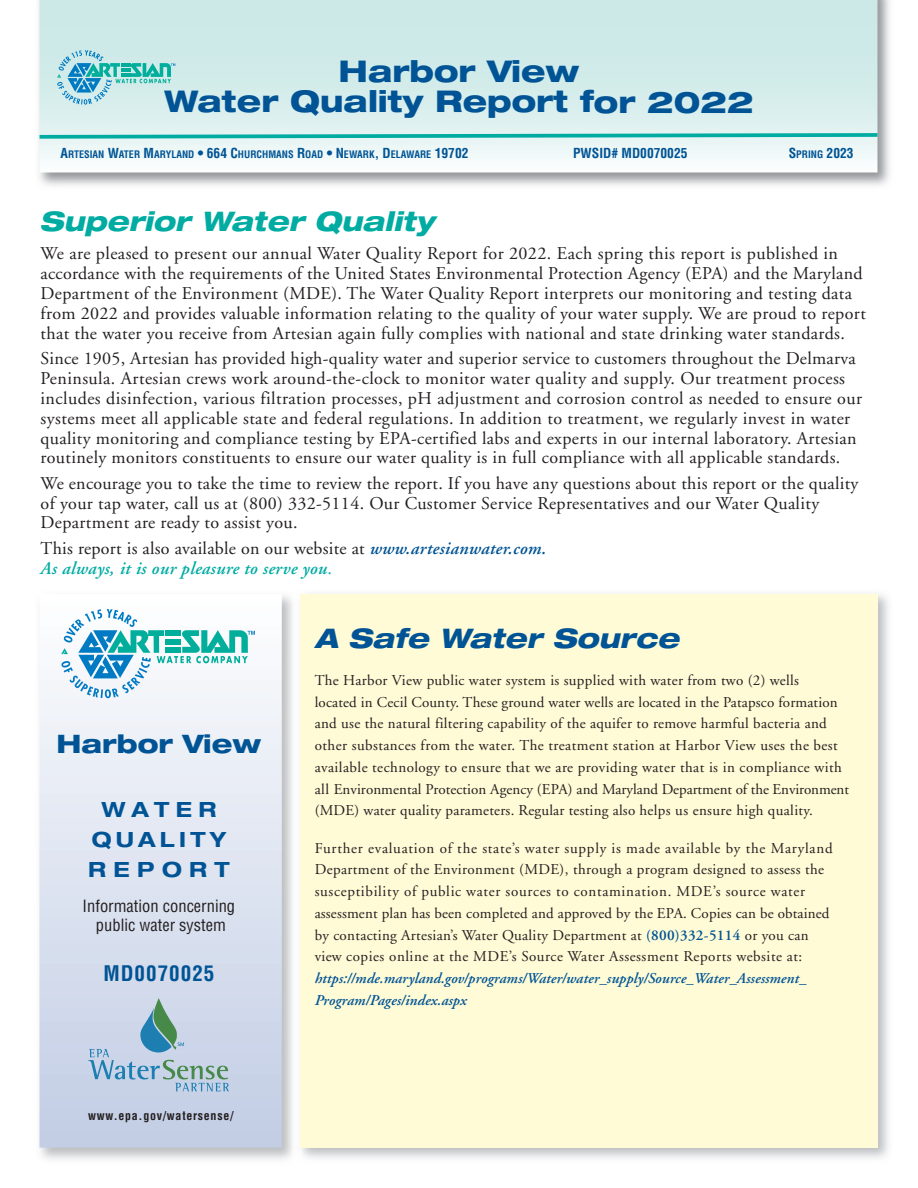
<style>
.page{position:relative;width:918px;height:1188px;background:#fff}
.page>*{position:absolute;margin:0;border:0;box-sizing:border-box;transform-origin:0 0}
.t1{font:800 expanded 30px/30px "Helvetica Neue";color:#005495;text-align:center}
.t2{font:italic 800 expanded 27px "Helvetica Neue";color:#00aca2}
.t3{font:italic 800 expanded 27px "Helvetica Neue";color:#005495}
.t4{font:800 expanded 25.5px "Helvetica Neue";color:#005495}
.t5{font:700 expanded 21px/30px "Helvetica Neue";letter-spacing:.28em;color:#005495;text-align:center}
.t6{font:700 condensed 21px "Helvetica";letter-spacing:.05em;color:#005495}
.t7{font:18px/19.8px "Adobe Garamond";letter-spacing:.02em;color:#231f20}
.t8{font:condensed 16.5px/19.5px "Helvetica";color:#231f20;text-align:center}
.t9{font:15px/21.8px "Adobe Garamond";letter-spacing:.02em;color:#231f20}
.t10{font:italic 600 15px/21.8px "Adobe Garamond";letter-spacing:.005em;color:#005495}
.t11{font:700 condensed 13.5px "Helvetica";color:#005495}
.t12{font:700 condensed 12px "Helvetica";letter-spacing:.06em;color:#231f20}
.t13{font:700 condensed 10.2px "Helvetica";color:#005495}
.s1{font-size:13.5px}
.s2{font-size:10.2px}
.s3{font-weight:600;font-style:italic;color:#005495}
.s4{font-weight:600;font-style:italic;color:#00aca2}
.s5{color:#00aca2}
.s6{font-weight:600;color:#005495}
</style>
<div class="page">
<img style="left:39px;top:0;width:851px;height:186px">
<div style="left:40px;top:0;width:838px;height:172px;background:linear-gradient(to bottom,#c2e5e3,#eff8f8)"></div>
<div style="left:40px;top:594px;width:242px;height:554px;background:linear-gradient(to bottom,#fefefe,#c1cce4)"></div>
<div style="left:300px;top:594px;width:578px;height:554px;background:#fffbd6"></div>
<svg style="left:39px;top:131px;width:842px;height:10px;background:#8fd8d4"></svg>
<svg style="left:88px;top:998px;width:141px;height:93px;background:#b3c8d8"></svg>
<svg style="left:61px;top:609px;width:194px;height:89px"></svg>
<svg style="left:57px;top:50px;width:118px;height:55px;background:#9cd6da"></svg>
<h1 class="t1" style="left:164px;top:56px;width:591px">Harbor View<br>Water Quality Report for 2022</h1>
<p class="t13" style="left:61px;top:148px;width:409px"><span class="s1">A</span>RTESIAN <span class="s1">W</span>ATER <span class="s1">M</span>ARYLAND <span class="s1">• 664 C</span>HURCHMANS <span class="s1">R</span>OAD <span class="s1">• N</span>EWARK<span class="s1">, D</span>ELAWARE <span class="s1">19702</span></p>
<p class="t11" style="left:573px;top:145px;width:116px">PWSID# MD0070025</p>
<p class="t11" style="left:789px;top:145px;width:66px">S<span class="s2">PRING</span> 2023</p>
<h2 class="t2" style="left:40px;top:204px;width:396px">Superior Water Quality</h2>
<p class="t7" style="left:41px;top:244px;width:827px">We are pleased to present our annual Water Quality Report for 2022. Each spring this report is published in accordance with the requirements of the United States Environmental Protection Agency (EPA) and the Maryland Department of the Environment (MDE). The Water Quality Report interprets our monitoring and testing data from 2022 and provides valuable information relating to the quality of your water supply. We are proud to report that the water you receive from Artesian again fully complies with national and state drinking water standards.</p>
<p class="t7" style="left:41px;top:349px;width:823px">Since 1905, Artesian has provided high-quality water and superior service to customers throughout the Delmarva Peninsula. Artesian crews work around-the-clock to monitor water quality and supply. Our treatment process includes disinfection, various filtration processes, pH adjustment and corrosion control as needed to ensure our systems meet all applicable state and federal regulations. In addition to treatment, we regularly invest in water quality monitoring and compliance testing by EPA-certified labs and experts in our internal laboratory. Artesian routinely monitors constituents to ensure our water quality is in full compliance with all applicable standards.</p>
<p class="t7" style="left:41px;top:474px;width:819px">We encourage you to take the time to review the report. If you have any questions about this report or the quality of your tap water, call us at (800) 332-5114. Our Customer Service Representatives and our Water Quality<br>Department are ready to assist you.</p>
<p class="t7" style="left:41px;top:539px;width:507px">This report is also available on our website at <span class="s3">www.artesianwater.com.<br></span><span class="s4">As always, it is our pleasure to serve you</span><span class="s5">.</span></p>
<h3 class="t4" style="left:57px;top:727px;width:206px">Harbor View</h3>
<p class="t5" style="left:88px;top:794px;width:143px">WATER<br>QUALITY<br>REPORT</p>
<p class="t8" style="left:83px;top:896px;width:154px">Information concerning public water system</p>
<p class="t6" style="left:103px;top:961px;width:113px">MD0070025</p>
<p class="t12" style="left:88px;top:1108px;width:147px">www.epa.gov/watersense/</p>
<h2 class="t3" style="left:315px;top:621px;width:373px">A Safe Water Source</h2>
<p class="t9" style="left:315px;top:670px;width:536px">The Harbor View public water system is supplied with water from two (2) wells<br>located in Cecil County. These ground water wells are located in the Patapsco formation and use the natural filtering capability of the aquifer to remove harmful bacteria and other substances from the water. The treatment station at Harbor View uses the best available technology to ensure that we are providing water that is in compliance with all Environmental Protection Agency (EPA) and Maryland Department of the Environment (MDE) water quality parameters. Regular testing also helps us ensure high quality.</p>
<p class="t9" style="left:315px;top:837px;width:519px">Further evaluation of the state’s water supply is made available by the Maryland Department of the Environment (MDE), through a program designed to assess the susceptibility of public water sources to contamination. MDE’s source water assessment plan has been completed and approved by the EPA. Copies can be obtained by contacting Artesian’s Water Quality Department at <span class="s6">(800)332-5114</span> or you can view copies online at the MDE’s Source Water Assessment Reports website at:</p>
<p class="t10" style="left:315px;top:968px;width:493px">https://mde.maryland.gov/programs/Water/water_supply/Source_Water_Assessment_<br>Program/Pages/index.aspx</p>
</div>
